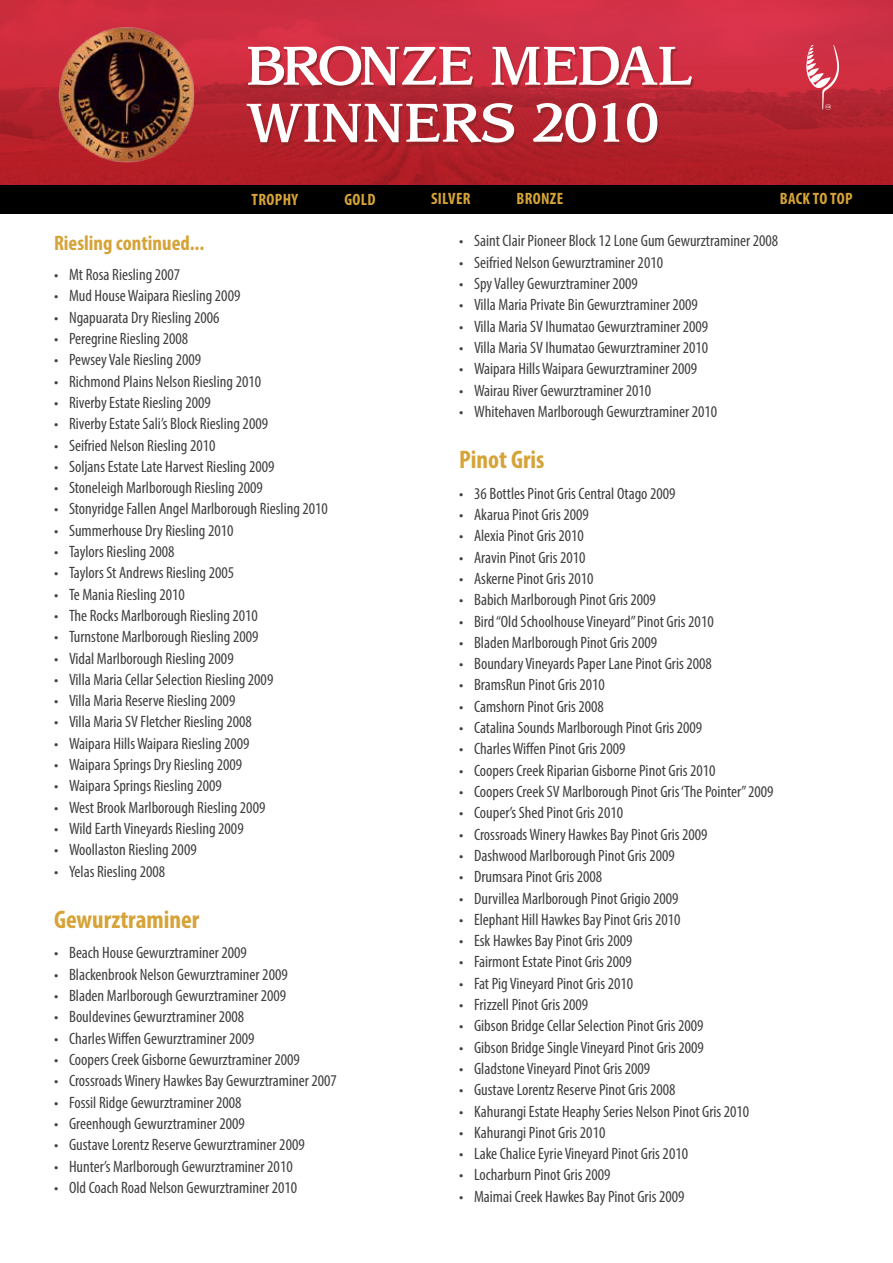
<style>
.page{position:relative;width:893px;height:1263px;background:#fff}
.page>*{position:absolute;margin:0;border:0;box-sizing:border-box;transform-origin:0 0}
.t1{font:57px/57px "Sling";color:#fff}
.t2{font:700 condensed 25.5px "Myriad Pro";color:#d6a338}
.t3{font:700 condensed 21px "Myriad Pro";color:#d6a338}
.t4{font:condensed 16.5px "Myriad Pro";color:#414042}
.t5{font:700 condensed 16.5px "Myriad Pro";letter-spacing:.02em;color:#d6a338}
</style>
<div class="page">
<img style="left:0;top:0;width:893px;height:185px">
<svg style="left:806px;top:45px;width:34px;height:65px;background:#d05563"></svg>
<img style="left:54px;top:22px;width:144px;height:144px">
<div style="left:0;top:185px;width:893px;height:29px;background:#000"></div>
<div style="left:248px;top:49px;width:445px;height:97px;background:#872629;opacity:.75"></div>
<h1 class="t1" style="left:246px;top:42px;width:447px">BRONZE MEDAL<br>WINNERS 2010</h1>
<p class="t5" style="left:252px;top:189px;width:48px">TROPHY</p>
<p class="t5" style="left:345px;top:189px;width:33px">GOLD</p>
<p class="t5" style="left:431px;top:188px;width:41px">SILVER</p>
<p class="t5" style="left:516px;top:188px;width:48px">BRONZE</p>
<p class="t5" style="left:780px;top:188px;width:74px">BACK TO TOP</p>
<p class="t3" style="left:54px;top:230px;width:152px">Riesling continued...</p>
<p class="t4" style="left:54px;top:265px;width:128px">• Mt Rosa Riesling 2007</p>
<p class="t4" style="left:54px;top:286px;width:188px">• Mud House Waipara Riesling 2009</p>
<p class="t4" style="left:54px;top:307px;width:167px">• Ngapuarata Dry Riesling 2006</p>
<p class="t4" style="left:54px;top:329px;width:136px">• Peregrine Riesling 2008</p>
<p class="t4" style="left:54px;top:350px;width:149px">• Pewsey Vale Riesling 2009</p>
<p class="t4" style="left:54px;top:371px;width:209px">• Richmond Plains Nelson Riesling 2010</p>
<p class="t4" style="left:54px;top:392px;width:158px">• Riverby Estate Riesling 2009</p>
<p class="t4" style="left:54px;top:414px;width:216px">• Riverby Estate Sali’s Block Riesling 2009</p>
<p class="t4" style="left:54px;top:435px;width:163px">• Seifried Nelson Riesling 2010</p>
<p class="t4" style="left:54px;top:456px;width:222px">• Soljans Estate Late Harvest Riesling 2009</p>
<p class="t4" style="left:54px;top:478px;width:210px">• Stoneleigh Marlborough Riesling 2009</p>
<p class="t4" style="left:54px;top:499px;width:275px">• Stonyridge Fallen Angel Marlborough Riesling 2010</p>
<p class="t4" style="left:54px;top:520px;width:181px">• Summerhouse Dry Riesling 2010</p>
<p class="t4" style="left:54px;top:542px;width:122px">• Taylors Riesling 2008</p>
<p class="t4" style="left:54px;top:563px;width:182px">• Taylors St Andrews Riesling 2005</p>
<p class="t4" style="left:54px;top:584px;width:132px">• Te Mania Riesling 2010</p>
<p class="t4" style="left:54px;top:605px;width:205px">• The Rocks Marlborough Riesling 2010</p>
<p class="t4" style="left:54px;top:627px;width:206px">• Turnstone Marlborough Riesling 2009</p>
<p class="t4" style="left:54px;top:648px;width:181px">• Vidal Marlborough Riesling 2009</p>
<p class="t4" style="left:54px;top:669px;width:221px">• Villa Maria Cellar Selection Riesling 2009</p>
<p class="t4" style="left:54px;top:691px;width:183px">• Villa Maria Reserve Riesling 2009</p>
<p class="t4" style="left:54px;top:712px;width:199px">• Villa Maria SV Fletcher Riesling 2008</p>
<p class="t4" style="left:54px;top:733px;width:197px">• Waipara Hills Waipara Riesling 2009</p>
<p class="t4" style="left:54px;top:755px;width:190px">• Waipara Springs Dry Riesling 2009</p>
<p class="t4" style="left:54px;top:776px;width:169px">• Waipara Springs Riesling 2009</p>
<p class="t4" style="left:54px;top:797px;width:213px">• West Brook Marlborough Riesling 2009</p>
<p class="t4" style="left:54px;top:818px;width:191px">• Wild Earth Vineyards Riesling 2009</p>
<p class="t4" style="left:54px;top:840px;width:144px">• Woollaston Riesling 2009</p>
<p class="t4" style="left:54px;top:861px;width:113px">• Yelas Riesling 2008</p>
<h2 class="t2" style="left:54px;top:904px;width:147px">Gewurztraminer</h2>
<p class="t4" style="left:54px;top:943px;width:194px">• Beach House Gewurztraminer 2009</p>
<p class="t4" style="left:54px;top:964px;width:235px">• Blackenbrook Nelson Gewurztraminer 2009</p>
<p class="t4" style="left:54px;top:986px;width:234px">• Bladen Marlborough Gewurztraminer 2009</p>
<p class="t4" style="left:54px;top:1007px;width:192px">• Bouldevines Gewurztraminer 2008</p>
<p class="t4" style="left:54px;top:1028px;width:202px">• Charles Wiffen Gewurztraminer 2009</p>
<p class="t4" style="left:54px;top:1049px;width:247px">• Coopers Creek Gisborne Gewurztraminer 2009</p>
<p class="t4" style="left:54px;top:1071px;width:284px">• Crossroads Winery Hawkes Bay Gewurztraminer 2007</p>
<p class="t4" style="left:54px;top:1092px;width:189px">• Fossil Ridge Gewurztraminer 2008</p>
<p class="t4" style="left:54px;top:1113px;width:192px">• Greenhough Gewurztraminer 2009</p>
<p class="t4" style="left:54px;top:1135px;width:252px">• Gustave Lorentz Reserve Gewurztraminer 2009</p>
<p class="t4" style="left:54px;top:1156px;width:240px">• Hunter’s Marlborough Gewurztraminer 2010</p>
<p class="t4" style="left:54px;top:1177px;width:245px">• Old Coach Road Nelson Gewurztraminer 2010</p>
<p class="t4" style="left:459px;top:231px;width:321px">• Saint Clair Pioneer Block 12 Lone Gum Gewurztraminer 2008</p>
<p class="t4" style="left:459px;top:252px;width:206px">• Seifried Nelson Gewurztraminer 2010</p>
<p class="t4" style="left:459px;top:274px;width:180px">• Spy Valley Gewurztraminer 2009</p>
<p class="t4" style="left:459px;top:295px;width:240px">• Villa Maria Private Bin Gewurztraminer 2009</p>
<p class="t4" style="left:459px;top:316px;width:251px">• Villa Maria SV Ihumatao Gewurztraminer 2009</p>
<p class="t4" style="left:459px;top:337px;width:251px">• Villa Maria SV Ihumatao Gewurztraminer 2010</p>
<p class="t4" style="left:459px;top:359px;width:240px">• Waipara Hills Waipara Gewurztraminer 2009</p>
<p class="t4" style="left:459px;top:380px;width:194px">• Wairau River Gewurztraminer 2010</p>
<p class="t4" style="left:459px;top:401px;width:260px">• Whitehaven Marlborough Gewurztraminer 2010</p>
<h2 class="t2" style="left:459px;top:444px;width:87px">Pinot Gris</h2>
<p class="t4" style="left:459px;top:483px;width:218px">• 36 Bottles Pinot Gris Central Otago 2009</p>
<p class="t4" style="left:459px;top:505px;width:131px">• Akarua Pinot Gris 2009</p>
<p class="t4" style="left:459px;top:526px;width:126px">• Alexia Pinot Gris 2010</p>
<p class="t4" style="left:459px;top:547px;width:128px">• Aravin Pinot Gris 2010</p>
<p class="t4" style="left:459px;top:568px;width:136px">• Askerne Pinot Gris 2010</p>
<p class="t4" style="left:459px;top:590px;width:198px">• Babich Marlborough Pinot Gris 2009</p>
<p class="t4" style="left:459px;top:611px;width:256px">• Bird “Old Schoolhouse Vineyard” Pinot Gris 2010</p>
<p class="t4" style="left:459px;top:632px;width:200px">• Bladen Marlborough Pinot Gris 2009</p>
<p class="t4" style="left:459px;top:654px;width:254px">• Boundary Vineyards Paper Lane Pinot Gris 2008</p>
<p class="t4" style="left:459px;top:675px;width:147px">• BramsRun Pinot Gris 2010</p>
<p class="t4" style="left:459px;top:696px;width:146px">• Camshorn Pinot Gris 2008</p>
<p class="t4" style="left:459px;top:718px;width:245px">• Catalina Sounds Marlborough Pinot Gris 2009</p>
<p class="t4" style="left:459px;top:739px;width:168px">• Charles Wiffen Pinot Gris 2009</p>
<p class="t4" style="left:459px;top:760px;width:258px">• Coopers Creek Riparian Gisborne Pinot Gris 2010</p>
<p class="t4" style="left:459px;top:781px;width:316px">• Coopers Creek SV Marlborough Pinot Gris ‘The Pointer” 2009</p>
<p class="t4" style="left:459px;top:803px;width:166px">• Couper’s Shed Pinot Gris 2010</p>
<p class="t4" style="left:459px;top:824px;width:250px">• Crossroads Winery Hawkes Bay Pinot Gris 2009</p>
<p class="t4" style="left:459px;top:845px;width:217px">• Dashwood Marlborough Pinot Gris 2009</p>
<p class="t4" style="left:459px;top:867px;width:145px">• Drumsara Pinot Gris 2008</p>
<p class="t4" style="left:459px;top:888px;width:221px">• Durvillea Marlborough Pinot Grigio 2009</p>
<p class="t4" style="left:459px;top:909px;width:223px">• Elephant Hill Hawkes Bay Pinot Gris 2010</p>
<p class="t4" style="left:459px;top:931px;width:175px">• Esk Hawkes Bay Pinot Gris 2009</p>
<p class="t4" style="left:459px;top:952px;width:174px">• Fairmont Estate Pinot Gris 2009</p>
<p class="t4" style="left:459px;top:973px;width:176px">• Fat Pig Vineyard Pinot Gris 2010</p>
<p class="t4" style="left:459px;top:994px;width:131px">• Frizzell Pinot Gris 2009</p>
<p class="t4" style="left:459px;top:1016px;width:246px">• Gibson Bridge Cellar Selection Pinot Gris 2009</p>
<p class="t4" style="left:459px;top:1037px;width:246px">• Gibson Bridge Single Vineyard Pinot Gris 2009</p>
<p class="t4" style="left:459px;top:1058px;width:193px">• Gladstone Vineyard Pinot Gris 2009</p>
<p class="t4" style="left:459px;top:1080px;width:218px">• Gustave Lorentz Reserve Pinot Gris 2008</p>
<p class="t4" style="left:459px;top:1101px;width:292px">• Kahurangi Estate Heaphy Series Nelson Pinot Gris 2010</p>
<p class="t4" style="left:459px;top:1122px;width:148px">• Kahurangi Pinot Gris 2010</p>
<p class="t4" style="left:459px;top:1144px;width:231px">• Lake Chalice Eyrie Vineyard Pinot Gris 2010</p>
<p class="t4" style="left:459px;top:1165px;width:153px">• Locharburn Pinot Gris 2009</p>
<p class="t4" style="left:459px;top:1186px;width:227px">• Maimai Creek Hawkes Bay Pinot Gris 2009</p>
</div>
